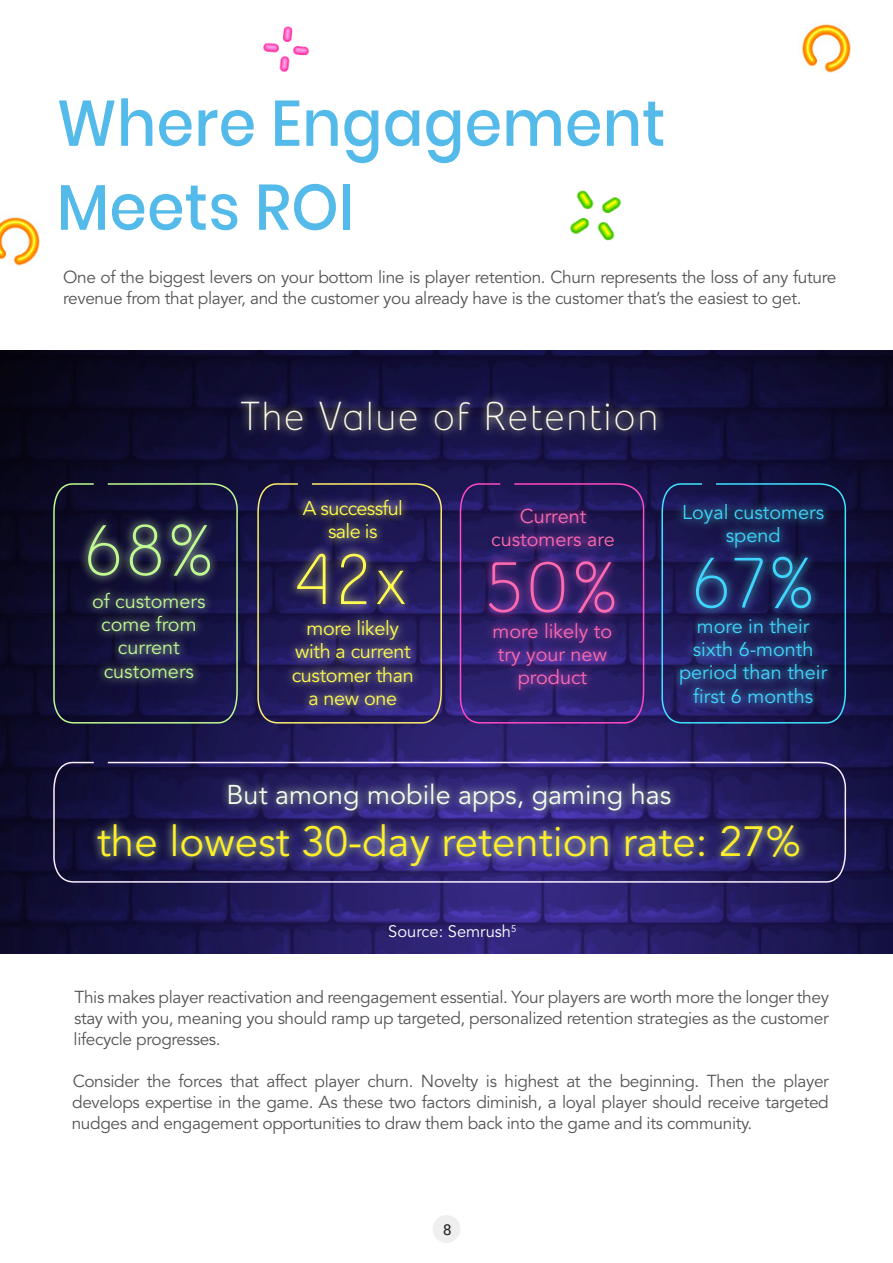
<style>
.page{position:relative;width:893px;height:1263px;background:#fff}
.page>*{position:absolute;margin:0;border:0;box-sizing:border-box;transform-origin:0 0}
.t1{font:70.65px "Bell Slim";color:#bffa92;scale:.93 1}
.t2{font:70.65px "Bell Slim";color:#fc6bad;scale:.93 1}
.t3{font:70.65px "Bell Slim";color:#3ed6ff;scale:.93 1}
.t4{font:500 64.2px/84px "Poppins";letter-spacing:.005em;color:#53baea;scale:.93 1}
.t5{font:42px "Avenir LT Std";color:#ffef27}
.t6{font:40.2px "Bell Slim";letter-spacing:.02em;color:#fffee9;scale:.93 1}
.t7{font:27px "Avenir LT Std";color:#f6ffee}
.t8{font:19.8px/23.1px "Avenir LT Std";color:#3ed6ff;text-align:center}
.t9{font:19.8px/23.1px "Avenir LT Std";letter-spacing:-.015em;color:#fefc4e;text-align:center}
.t10{font:19.8px/23.1px "Avenir LT Std";color:#fc6bad;text-align:center}
.t11{font:19.8px/23.1px "Avenir LT Std";color:#bffa92;text-align:center}
.t12{font:17.25px/21px "Avenir LT Std";letter-spacing:-.02em;color:#545554;text-align:justify}
.t13{font:16.5px "Avenir LT Std";color:#fff}
.t14{font:15px "Roboto";color:#231f20}
.s1{color:#fefc4e}
</style>
<div class="page">
<div style="left:433px;top:1215px;width:27px;height:28px;background:#efefef;border-radius:50%"></div>
<img style="left:0;top:351px;width:893px;height:602px">
<img style="left:227px;top:383px;width:445px;height:69px">
<img style="left:83px;top:885px;width:732px;height:15px">
<svg style="left:52px;top:760px;width:797px;height:125px;background:#352f6d"></svg>
<img style="left:648px;top:534px;width:210px;height:104px">
<img style="left:663px;top:726px;width:183px;height:3px">
<img style="left:44px;top:502px;width:210px;height:103px">
<img style="left:248px;top:531px;width:210px;height:103px">
<img style="left:274px;top:726px;width:158px;height:8px">
<svg style="left:52px;top:481px;width:189px;height:245px;background:#1f2041"></svg>
<svg style="left:257px;top:481px;width:188px;height:245px;background:#312a5d"></svg>
<svg style="left:459px;top:481px;width:188px;height:245px;background:#36216c"></svg>
<svg style="left:661px;top:481px;width:188px;height:245px;background:#1e285e"></svg>
<img style="left:263px;top:26px;width:47px;height:46px">
<img style="left:0;top:215px;width:40px;height:51px">
<img style="left:802px;top:22px;width:49px;height:51px">
<img style="left:570px;top:190px;width:51px;height:51px">
<h2 class="t4" style="left:57px;top:82px;width:656px">Where Engagement<br>Meets ROI</h2>
<p class="t12" style="left:63px;top:267px;width:775px">One of the biggest levers on your bottom line is player retention. Churn represents the loss of any future revenue from that player, and the customer you already have is the customer that’s the easiest to get.</p>
<h3 class="t6" style="left:240px;top:392px;width:451px">The Value of Retention</h3>
<p class="t9" style="left:303px;top:497px;width:102px">A successful sale is</p>
<h1 class="t1" style="left:82px;top:509px;width:353px">68% <span class="s1">42x</span></h1>
<p class="t11" style="left:92px;top:590px;width:115px">of customers come from current customers</p>
<p class="t9" style="left:292px;top:617px;width:124px">more likely with a current customer than a new one</p>
<p class="t10" style="left:491px;top:505px;width:125px">Current customers are</p>
<h1 class="t2" style="left:485px;top:546px;width:146px">50%</h1>
<p class="t10" style="left:493px;top:620px;width:121px">more likely to try your new product</p>
<p class="t8" style="left:682px;top:501px;width:144px">Loyal customers spend</p>
<h1 class="t3" style="left:690px;top:541px;width:138px">67%</h1>
<p class="t8" style="left:679px;top:615px;width:150px">more in their sixth 6-month period than their first 6 months</p>
<h3 class="t7" style="left:227px;top:779px;width:446px">But among mobile apps, gaming has</h3>
<h3 class="t5" style="left:97px;top:817px;width:705px">the lowest 30-day retention rate: 27%</h3>
<p class="t13" style="left:388px;top:922px;width:130px">Source: Semrush<sup>5</sup></p>
<p class="t12" style="left:74px;top:987px;width:757px">This makes player reactivation and reengagement essential. Your players are worth more the longer they stay with you, meaning you should ramp up targeted, personalized retention strategies as the customer lifecycle progresses.</p>
<p class="t12" style="left:72px;top:1071px;width:759px">Consider the forces that affect player churn. Novelty is highest at the beginning. Then the player develops expertise in the game. As these two factors diminish, a loyal player should receive targeted nudges and engagement opportunities to draw them back into the game and its community.</p>
<p class="t14" style="left:443px;top:1219px;width:10px">8</p>
</div>
